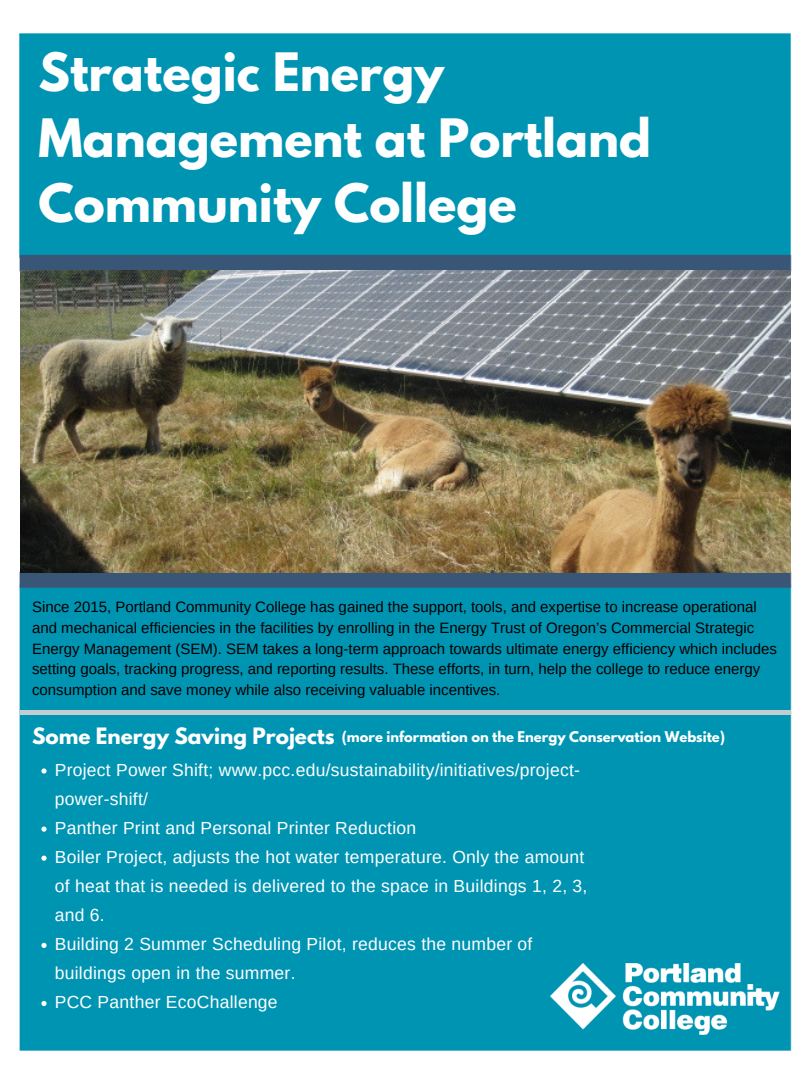
<style>
.page{position:relative;width:810px;height:1080px;background:#fff}
.page>*{position:absolute;margin:0;border:0;box-sizing:border-box;transform-origin:0 0}
.t1{font:700 46.88px/65.6px "League Spartan";color:#fff}
.t2{font:17.5px/29.1px "Arimo";letter-spacing:.015em;color:#fff}
.t3{font:15px/20.6px "Arimo";color:#000}
.t4{font:700 13.12px "League Spartan";color:#fff}
.s1{font-size:20px}
</style>
<div class="page">
<div style="left:19px;top:33px;width:773px;height:1018px;background:#0094b3"></div>
<img style="left:21px;top:271px;width:770px;height:301px">
<svg style="left:41px;top:768px;width:6px;height:6px"></svg>
<svg style="left:41px;top:827px;width:6px;height:5px"></svg>
<svg style="left:41px;top:856px;width:6px;height:5px"></svg>
<svg style="left:41px;top:943px;width:6px;height:5px"></svg>
<svg style="left:41px;top:1001px;width:6px;height:5px"></svg>
<img style="left:550px;top:963px;width:229px;height:72px">
<hr style="left:21px;top:711px;width:769px;height:4px;background:#c1cdce">
<h1 class="t1" style="left:39px;top:45px;width:614px">Strategic Energy<br>Management at Portland<br>Community College</h1>
<p class="t3" style="left:32px;top:597px;width:746px">Since 2015, Portland Community College has gained the support, tools, and expertise to increase operational and mechanical efficiencies in the facilities by enrolling in the Energy Trust of Oregon’s Commercial Strategic Energy Management (SEM). SEM takes a long-term approach towards ultimate energy efficiency which includes setting goals, tracking progress, and reporting results. These efforts, in turn, help the college to reduce energy consumption and save money while also receiving valuable incentives.</p>
<p class="t4" style="left:32px;top:730px;width:695px"><span class="s1">Some Energy Saving Projects</span> (more information on the Energy Conservation Website)</p>
<p class="t2" style="left:55px;top:755px;width:534px">Project Power Shift; www.pcc.edu/sustainability/initiatives/project&shy;power-shift/<br>Panther Print and Personal Printer Reduction<br>Boiler Project, adjusts the hot water temperature. Only the amount of heat that is needed is delivered to the space in Buildings 1, 2, 3, and 6.<br>Building 2 Summer Scheduling Pilot, reduces the number of buildings open in the summer.<br>PCC Panther EcoChallenge</p>
</div>
